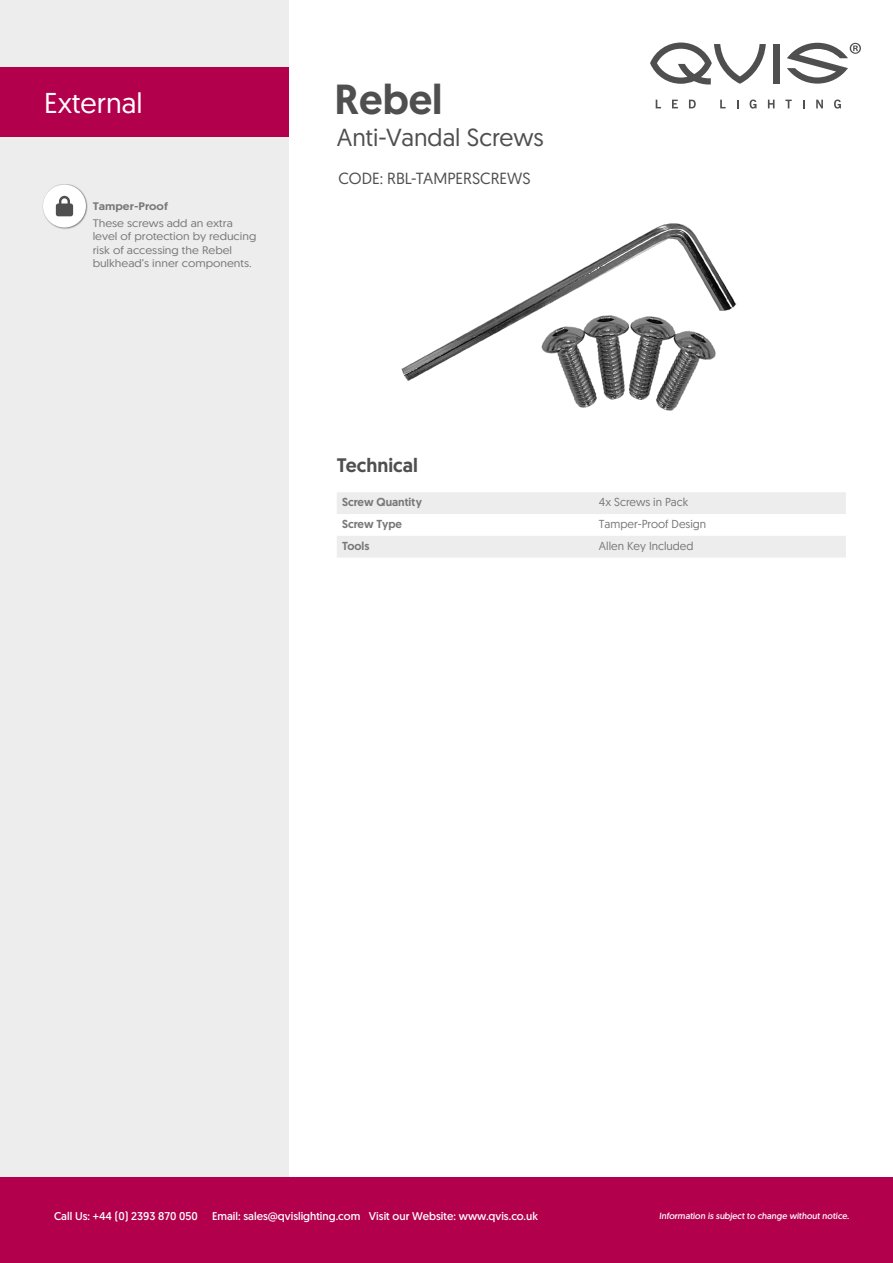
<style>
.page{position:relative;width:893px;height:1263px;background:#fff}
.page>*{position:absolute;margin:0;border:0;box-sizing:border-box;transform-origin:0 0}
.t1{font:500 42px "Geomanist";color:#4f4f4f}
.t2{font:28.65px "Geomanist";color:#fff}
.t3{font:24.6px "Geomanist";color:#4f4f4f}
.t4{font:500 19.5px "Geomanist";color:#4f4f4f}
.t5{font:16.2px "Geomanist";color:#4f4f4f}
.t6{font:11.55px "Geomanist";color:#797777}
.t7{font:500 11.55px "Geomanist";color:#797777}
.t8{font:11.25px "Geomanist";color:#fff}
.t9{font:10.95px/13.5px "Geomanist";color:#797777;scale:1.1 1}
.t10{font:500 10.95px "Geomanist";color:#797777;scale:1.1 1}
.t11{font:9px "Geomanist";color:#fff}
</style>
<div class="page">
<div style="left:0;top:0;width:288px;height:1212px;background:#eeeded"></div>
<div style="left:0;top:1178px;width:893px;height:85px;background:#b3004c"></div>
<div style="left:0;top:67px;width:288px;height:69px;background:#b3004c"></div>
<div style="left:337px;top:492px;width:509px;height:22px;background:#eeeded"></div>
<div style="left:337px;top:536px;width:509px;height:22px;background:#eeeded"></div>
<svg style="left:773px;top:44px;width:6px;height:39px"></svg>
<svg style="left:650px;top:43px;width:116px;height:42px"></svg>
<svg style="left:787px;top:43px;width:74px;height:41px"></svg>
<svg style="left:656px;top:100px;width:5px;height:8px"></svg>
<svg style="left:672px;top:100px;width:6px;height:8px"></svg>
<svg style="left:689px;top:100px;width:7px;height:8px"></svg>
<svg style="left:720px;top:100px;width:6px;height:8px"></svg>
<svg style="left:750px;top:100px;width:6px;height:9px"></svg>
<svg style="left:768px;top:100px;width:6px;height:8px"></svg>
<svg style="left:785px;top:100px;width:7px;height:8px"></svg>
<svg style="left:816px;top:100px;width:7px;height:8px"></svg>
<svg style="left:834px;top:100px;width:7px;height:9px"></svg>
<img style="left:401px;top:223px;width:336px;height:188px">
<div style="left:42px;top:184px;width:46px;height:45px;background:#000;opacity:.5"></div>
<div style="left:43px;top:185px;width:43px;height:43px;background:#fff;border-radius:50%"></div>
<svg style="left:56px;top:196px;width:17px;height:20px"></svg>
<h2 class="t2" style="left:44px;top:84px;width:100px">External</h2>
<p class="t10" style="left:93px;top:199px;width:70px">Tamper-Proof</p>
<p class="t9" style="left:93px;top:216px;width:150px">These screws add an extra level of protection by reducing risk of accessing the Rebel bulkhead’s inner components.</p>
<h1 class="t1" style="left:335px;top:72px;width:109px">Rebel</h1>
<h3 class="t3" style="left:337px;top:121px;width:208px">Anti-Vandal Screws</h3>
<h3 class="t5" style="left:338px;top:168px;width:194px">CODE: RBL-TAMPERSCREWS</h3>
<h3 class="t4" style="left:337px;top:452px;width:83px">Technical</h3>
<p class="t7" style="left:342px;top:494px;width:81px">Screw Quantity</p>
<p class="t6" style="left:599px;top:495px;width:91px">4x Screws in Pack</p>
<p class="t7" style="left:342px;top:516px;width:62px">Screw Type</p>
<p class="t6" style="left:599px;top:516px;width:109px">Tamper-Proof Design</p>
<p class="t7" style="left:342px;top:538px;width:29px">Tools</p>
<p class="t6" style="left:599px;top:538px;width:96px">Allen Key Included</p>
<p class="t8" style="left:54px;top:1208px;width:145px">Call Us: +44 (0) 2393 870 050</p>
<p class="t8" style="left:212px;top:1208px;width:327px">Email: sales@qvislighting.com Visit our Website: www.qvis.co.uk</p>
<p class="t11" style="left:659px;top:1210px;width:193px">Information is subject to change without notice.</p>
</div>
